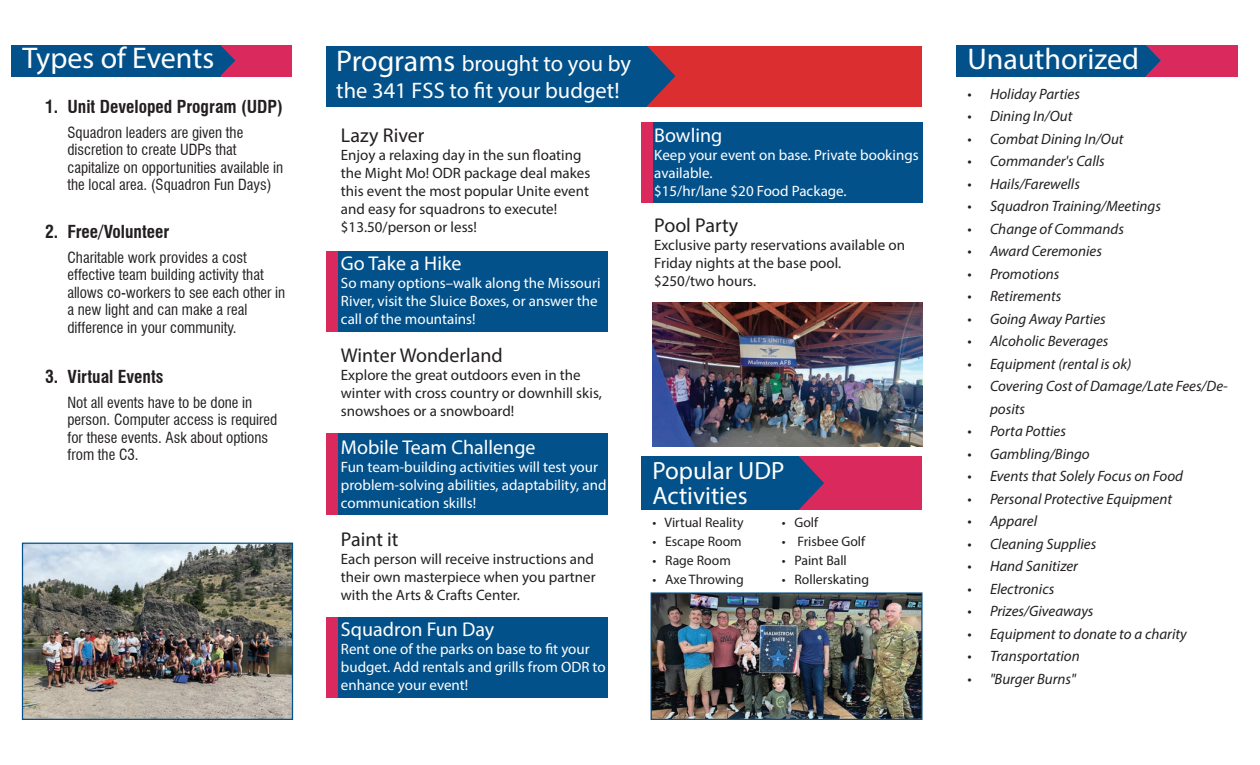
<style>
.page{position:relative;width:1260px;height:765px;background:#fff}
.page>*{position:absolute;margin:0;border:0;box-sizing:border-box;transform-origin:0 0}
.t1{font:30px "Myriad Pro";color:#fff}
.t2{font:25px/25px "Myriad Pro";color:#fff}
.t3{font:22.5px/27px "Myriad Pro";color:#fff}
.t4{font:20px "Myriad Pro";color:#fff}
.t5{font:20px "Myriad Pro";color:#231f20}
.t6{font:700 condensed 17.5px "Swiss 721 BT";color:#231f20}
.t7{font:italic 15px/22.5px "Myriad Pro";color:#231f20}
.t8{font:15px/18px "Myriad Pro";color:#231f20}
.t9{font:condensed 15px/17.5px "Swiss 721 BT";color:#231f20}
.t10{font:15px/18px "Myriad Pro";color:#fff}
.t11{font:13.75px "Myriad Pro";color:#231f20}
.s1{font-size:30px}
</style>
<div class="page">
<div style="left:335px;top:434px;width:273px;height:81px;background:#03518a"></div>
<div style="left:326px;top:434px;width:11px;height:81px;background:#da295d"></div>
<div style="left:335px;top:251px;width:273px;height:81px;background:#03518a"></div>
<div style="left:326px;top:251px;width:12px;height:81px;background:#da295d"></div>
<div style="left:650px;top:122px;width:272px;height:81px;background:#03518a"></div>
<div style="left:641px;top:122px;width:11px;height:81px;background:#da295d"></div>
<div style="left:335px;top:617px;width:273px;height:81px;background:#03518a"></div>
<div style="left:326px;top:617px;width:11px;height:81px;background:#da295d"></div>
<div style="left:338px;top:46px;width:584px;height:60px;background:#da2e30"></div>
<div style="left:326px;top:46px;width:321px;height:60px;background:#03518a"></div>
<div style="left:22px;top:45px;width:270px;height:31px;background:#da295d"></div>
<div style="left:11px;top:45px;width:209px;height:31px;background:#03518a"></div>
<svg style="left:220px;top:45px;width:15px;height:31px"></svg>
<svg style="left:647px;top:46px;width:28px;height:60px"></svg>
<div style="left:652px;top:456px;width:270px;height:54px;background:#da295d"></div>
<div style="left:641px;top:456px;width:158px;height:54px;background:#03518a"></div>
<svg style="left:799px;top:456px;width:25px;height:54px"></svg>
<div style="left:979px;top:45px;width:259px;height:31px;background:#da295d"></div>
<svg style="left:1146px;top:45px;width:15px;height:31px"></svg>
<div style="left:956px;top:45px;width:190px;height:31px;background:#03518a"></div>
<img style="left:24px;top:545px;width:267px;height:173px">
<div style="left:22px;top:543px;width:271px;height:177px;border:1px solid #03518a"></div>
<img style="left:653px;top:594px;width:268px;height:124px">
<div style="left:651px;top:592px;width:272px;height:128px;border:1px solid #03518a"></div>
<img style="left:653px;top:302px;width:270px;height:144px">
<h1 class="t1" style="left:22px;top:39px;width:193px">Types of Events</h1>
<p class="t6" style="left:45px;top:96px;width:239px">1. Unit Developed Program (UDP)</p>
<p class="t9" style="left:68px;top:123px;width:217px">Squadron leaders are given the discretion to create UDPs that capitalize on opportunities available in the local area. (Squadron Fun Days)</p>
<p class="t6" style="left:45px;top:221px;width:126px">2. Free/Volunteer</p>
<p class="t9" style="left:68px;top:248px;width:219px">Charitable work provides a cost effective team building activity that allows co-workers to see each other in a new light and can make a real difference in your community.</p>
<p class="t6" style="left:45px;top:366px;width:120px">3. Virtual Events</p>
<p class="t9" style="left:68px;top:393px;width:211px">Not all events have to be done in person. Computer access is required for these events. Ask about options from the C3.</p>
<h3 class="t3" style="left:336px;top:50px;width:296px"><span class="s1">Programs</span> brought to you by the 341 FSS to fit your budget!</h3>
<h3 class="t5" style="left:341px;top:123px;width:85px">Lazy River</h3>
<p class="t8" style="left:341px;top:146px;width:251px">Enjoy a relaxing day in the sun floating the Might Mo! ODR package deal makes this event the most popular Unite event and easy for squadrons to execute! $13.50/person or less!</p>
<h3 class="t4" style="left:341px;top:251px;width:122px">Go Take a Hike</h3>
<p class="t10" style="left:341px;top:274px;width:261px">So many options–walk along the Missouri<br>River, visit the Sluice Boxes, or answer the call of the mountains!</p>
<h3 class="t5" style="left:341px;top:343px;width:163px">Winter Wonderland</h3>
<p class="t8" style="left:341px;top:366px;width:262px">Explore the great outdoors even in the winter with cross country or downhill skis, snowshoes or a snowboard!</p>
<h3 class="t4" style="left:341px;top:435px;width:196px">Mobile Team Challenge</h3>
<p class="t10" style="left:341px;top:458px;width:267px">Fun team-building activities will test your problem-solving abilities, adaptability, and communication skills!</p>
<h3 class="t5" style="left:341px;top:527px;width:59px">Paint it</h3>
<p class="t8" style="left:341px;top:550px;width:256px;text-align:justify">Each person will receive instructions and their own masterpiece when you partner with the Arts &amp; Crafts Center.</p>
<h3 class="t4" style="left:341px;top:617px;width:155px">Squadron Fun Day</h3>
<p class="t10" style="left:341px;top:640px;width:266px">Rent one of the parks on base to fit your budget. Add rentals and grills from ODR to enhance your event!</p>
<h3 class="t4" style="left:654px;top:123px;width:70px">Bowling</h3>
<p class="t10" style="left:654px;top:146px;width:266px">Keep your event on base. Private bookings available.<br>$15/hr/lane $20 Food Package.</p>
<h3 class="t5" style="left:654px;top:213px;width:86px">Pool Party</h3>
<p class="t8" style="left:654px;top:236px;width:252px">Exclusive party reservations available on<br>Friday nights at the base pool. $250/two hours.</p>
<h2 class="t2" style="left:652px;top:457px;width:133px">Popular UDP<br>Activities</h2>
<p class="t11" style="left:652px;top:514px;width:93px">• Virtual Reality</p>
<p class="t11" style="left:652px;top:533px;width:91px">• Escape Room</p>
<p class="t11" style="left:652px;top:552px;width:80px">• Rage Room</p>
<p class="t11" style="left:652px;top:570px;width:93px">• Axe Throwing</p>
<p class="t11" style="left:782px;top:514px;width:38px">• Golf</p>
<p class="t11" style="left:782px;top:533px;width:85px">• Frisbee Golf</p>
<p class="t11" style="left:782px;top:552px;width:67px">• Paint Ball</p>
<p class="t11" style="left:782px;top:570px;width:89px">• Rollerskating</p>
<h1 class="t1" style="left:968px;top:41px;width:173px">Unauthorized</h1>
<p class="t7" style="left:968px;top:82px;width:114px">• Holiday Parties</p>
<p class="t7" style="left:968px;top:105px;width:106px">• Dining In/Out</p>
<p class="t7" style="left:968px;top:127px;width:158px">• Combat Dining In/Out</p>
<p class="t7" style="left:968px;top:150px;width:139px">• Commander's Calls</p>
<p class="t7" style="left:968px;top:172px;width:114px">• Hails/Farewells</p>
<p class="t7" style="left:968px;top:195px;width:195px">• Squadron Training/Meetings</p>
<p class="t7" style="left:968px;top:217px;width:158px">• Change of Commands</p>
<p class="t7" style="left:968px;top:240px;width:136px">• Award Ceremonies</p>
<p class="t7" style="left:968px;top:262px;width:93px">• Promotions</p>
<p class="t7" style="left:968px;top:285px;width:95px">• Retirements</p>
<p class="t7" style="left:968px;top:307px;width:140px">• Going Away Parties</p>
<p class="t7" style="left:968px;top:330px;width:143px">• Alcoholic Beverages</p>
<p class="t7" style="left:968px;top:352px;width:166px">• Equipment (rental is ok)</p>
<p class="t7" style="left:990px;top:375px;width:239px;text-indent:-22px">• Covering Cost of Damage/Late Fees/De&shy;posits</p>
<p class="t7" style="left:968px;top:420px;width:100px">• Porta Potties</p>
<p class="t7" style="left:968px;top:442px;width:124px">• Gambling/Bingo</p>
<p class="t7" style="left:968px;top:465px;width:217px">• Events that Solely Focus on Food</p>
<p class="t7" style="left:968px;top:487px;width:206px">• Personal Protective Equipment</p>
<p class="t7" style="left:968px;top:510px;width:71px">• Apparel</p>
<p class="t7" style="left:968px;top:532px;width:130px">• Cleaning Supplies</p>
<p class="t7" style="left:968px;top:555px;width:112px">• Hand Sanitizer</p>
<p class="t7" style="left:968px;top:577px;width:88px">• Electronics</p>
<p class="t7" style="left:968px;top:600px;width:128px">• Prizes/Giveaways</p>
<p class="t7" style="left:968px;top:622px;width:221px">• Equipment to donate to a charity</p>
<p class="t7" style="left:968px;top:645px;width:114px">• Transportation</p>
<p class="t7" style="left:968px;top:667px;width:110px">• "Burger Burns"</p>
</div>
